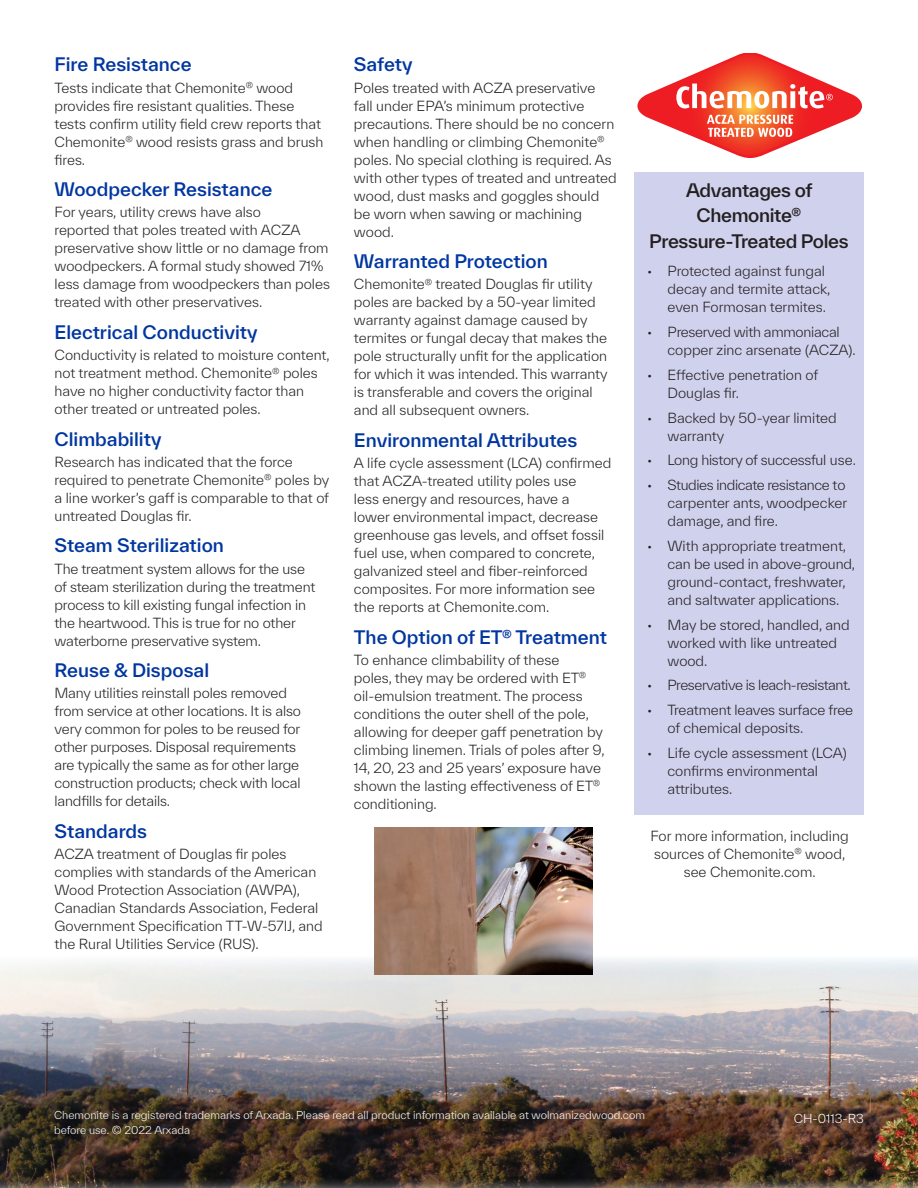
<style>
.page{position:relative;width:918px;height:1188px;background:#fff}
.page>*{position:absolute;margin:0;border:0;box-sizing:border-box;transform-origin:0 0}
.t1{font:500 18px "TWK Everett";color:#0036a0}
.t2{font:500 18px/25.5px "TWK Everett";letter-spacing:-.02em;color:#231f20;text-align:center}
.t3{font:300 13.5px/18px "TWK Everett";color:#231f20}
.t4{font:300 13.5px "TWK Everett";letter-spacing:-.03em;color:#231f20}
.t5{font:300 13.5px "TWK Everett";letter-spacing:-.02em;color:#231f20}
.t6{font:300 12px "TWK Everett";color:#fff}
.t7{font:300 10.5px/15px "TWK Everett";color:#fff}
</style>
<div class="page">
<img style="left:0;top:957px;width:918px;height:231px">
<div style="left:635px;top:172px;width:229px;height:642px;background:#d0d1ed"></div>
<img style="left:374px;top:827px;width:218px;height:147px">
<svg style="left:637px;top:53px;width:225px;height:105px"></svg>
<p class="t1" style="left:55px;top:52px;width:139px">Fire Resistance</p>
<p class="t3" style="left:55px;top:78px;width:270px">Tests indicate that Chemonite<sup>®</sup> wood provides fire resistant qualities. These tests confirm utility field crew reports that Chemonite<sup>®</sup> wood resists grass and brush fires.</p>
<p class="t1" style="left:55px;top:177px;width:219px">Woodpecker Resistance</p>
<p class="t3" style="left:55px;top:203px;width:277px">For years, utility crews have also<br>reported that poles treated with ACZA preservative show little or no damage from woodpeckers. A formal study showed 71% less damage from woodpeckers than poles treated with other preservatives.</p>
<p class="t1" style="left:55px;top:319px;width:205px">Electrical Conductivity</p>
<p class="t3" style="left:55px;top:346px;width:277px">Conductivity is related to moisture content, not treatment method. Chemonite<sup>®</sup> poles have no higher conductivity factor than other treated or untreated poles.</p>
<p class="t1" style="left:55px;top:426px;width:108px">Climbability</p>
<p class="t3" style="left:55px;top:453px;width:276px">Research has indicated that the force required to penetrate Chemonite<sup>®</sup> poles by a line worker’s gaff is comparable to that of untreated Douglas fir.</p>
<p class="t1" style="left:55px;top:533px;width:171px">Steam Sterilization</p>
<p class="t3" style="left:55px;top:559px;width:262px">The treatment system allows for the use of steam sterilization during the treatment process to kill existing fungal infection in the heartwood. This is true for no other waterborne preservative system.</p>
<p class="t1" style="left:55px;top:658px;width:156px">Reuse &amp; Disposal</p>
<p class="t3" style="left:55px;top:684px;width:248px">Many utilities reinstall poles removed from service at other locations. It is also very common for poles to be reused for other purposes. Disposal requirements are typically the same as for other large construction products; check with local landfills for details.</p>
<p class="t1" style="left:55px;top:818px;width:94px">Standards</p>
<p class="t3" style="left:55px;top:845px;width:270px">ACZA treatment of Douglas fir poles complies with standards of the American Wood Protection Association (AWPA), Canadian Standards Association, Federal Government Specification TT-W-57IJ, and the Rural Utilities Service (RUS).</p>
<p class="t1" style="left:354px;top:52px;width:60px">Safety</p>
<p class="t3" style="left:354px;top:78px;width:264px">Poles treated with ACZA preservative fall under EPA’s minimum protective precautions. There should be no concern when handling or climbing Chemonite<sup>® </sup>poles. No special clothing is required. As with other types of treated and untreated wood, dust masks and goggles should be worn when sawing or machining wood.</p>
<p class="t1" style="left:354px;top:249px;width:195px">Warranted Protection</p>
<p class="t3" style="left:354px;top:275px;width:255px">Chemonite<sup>®</sup> treated Douglas fir utility poles are backed by a 50-year limited warranty against damage caused by termites or fungal decay that makes the pole structurally unfit for the application for which it was intended. This warranty is transferable and covers the original and all subsequent owners.</p>
<p class="t1" style="left:354px;top:427px;width:225px">Environmental Attributes</p>
<p class="t3" style="left:354px;top:454px;width:259px">A life cycle assessment (LCA) confirmed that ACZA-treated utility poles use<br>less energy and resources, have a<br>lower environmental impact, decrease greenhouse gas levels, and offset fossil fuel use, when compared to concrete, galvanized steel and fiber-reinforced composites. For more information see the reports at Chemonite.com.</p>
<p class="t1" style="left:354px;top:624px;width:254px">The Option of ET<sup>®</sup> Treatment</p>
<p class="t3" style="left:354px;top:651px;width:252px">To enhance climbability of these<br>poles, they may be ordered with ET<sup>® </sup>oil-emulsion treatment. The process conditions the outer shell of the pole, allowing for deeper gaff penetration by climbing linemen. Trials of poles after 9, 14, 20, 23 and 25 years’ exposure have shown the lasting effectiveness of ET<sup>® </sup>conditioning.</p>
<p class="t2" style="left:649px;top:177px;width:201px">Advantages of<br>Chemonite<sup>®<br></sup>Pressure-Treated Poles</p>
<p class="t3" style="left:668px;top:262px;width:164px;text-indent:-20px">• Protected against fungal decay and termite attack, even Formosan termites.</p>
<p class="t3" style="left:668px;top:323px;width:190px;text-indent:-20px">• Preserved with ammoniacal copper zinc arsenate (ACZA).</p>
<p class="t3" style="left:668px;top:366px;width:152px;text-indent:-20px">• Effective penetration of<br>Douglas fir.</p>
<p class="t3" style="left:668px;top:408px;width:171px;text-indent:-20px">• Backed by 50-year limited warranty</p>
<p class="t5" style="left:647px;top:451px;width:210px">• Long history of successful use.</p>
<p class="t3" style="left:668px;top:476px;width:181px;text-indent:-20px">• Studies indicate resistance to carpenter ants, woodpecker damage, and fire.</p>
<p class="t3" style="left:668px;top:537px;width:189px;text-indent:-20px">• With appropriate treatment, can be used in above-ground, ground-contact, freshwater, and saltwater applications.</p>
<p class="t3" style="left:668px;top:615px;width:184px;text-indent:-20px">• May be stored, handled, and worked with like untreated wood.</p>
<p class="t4" style="left:647px;top:676px;width:205px">• Preservative is leach-resistant.</p>
<p class="t3" style="left:668px;top:701px;width:187px;text-indent:-20px">• Treatment leaves surface free of chemical deposits.</p>
<p class="t3" style="left:668px;top:744px;width:181px;text-indent:-20px">• Life cycle assessment (LCA) confirms environmental attributes.</p>
<p class="t3" style="left:650px;top:827px;width:200px;text-align:center">For more information, including sources of Chemonite<sup>®</sup> wood, see Chemonite.com.</p>
<p class="t7" style="left:54px;top:1108px;width:592px">Chemonite is a registered trademarks of Arxada. Please read all product information available at wolmanizedwood.com before use. © 2022 Arxada</p>
<p class="t6" style="left:794px;top:1110px;width:72px">CH-0113-R3</p>
</div>
